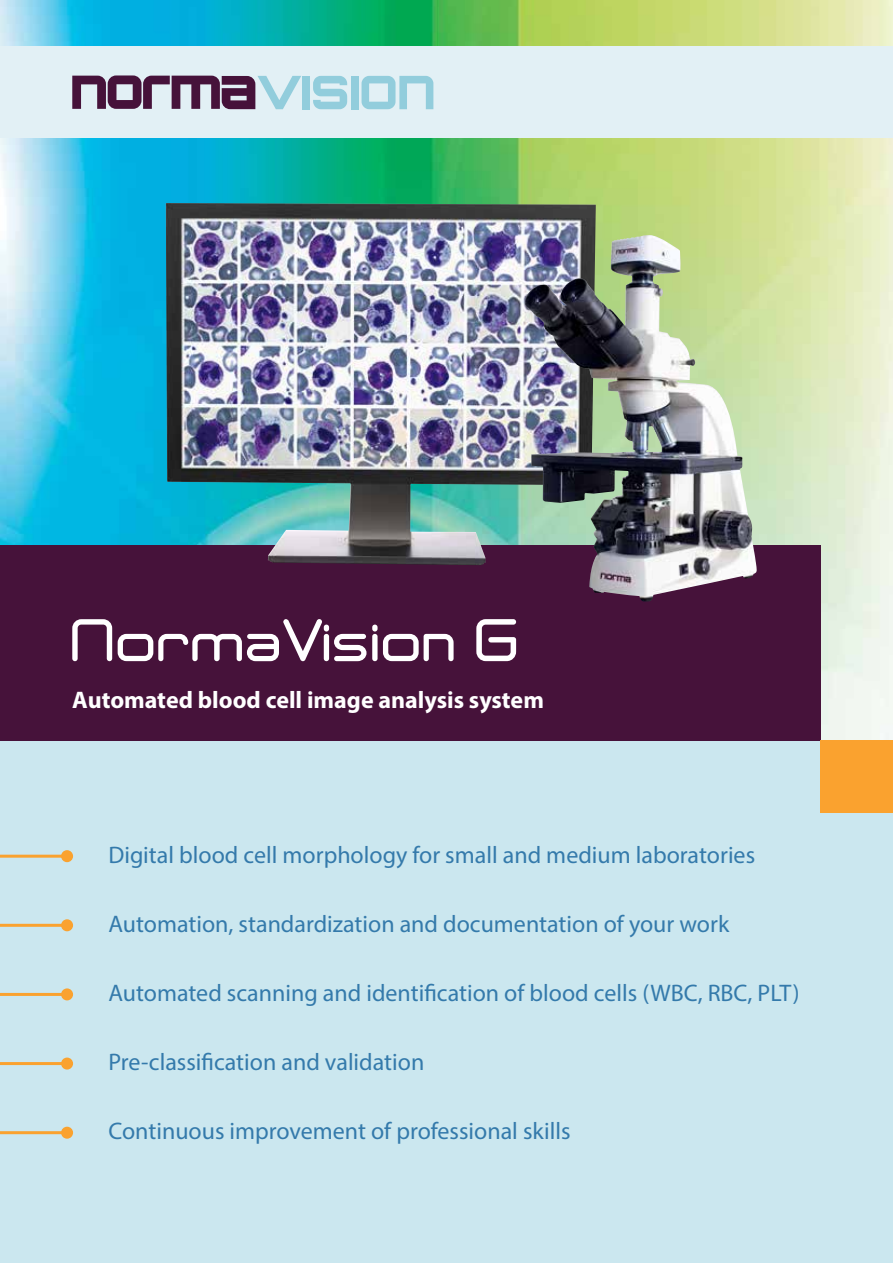
<style>
.page{position:relative;width:893px;height:1263px;background:#fff}
.page>*{position:absolute;margin:0;border:0;box-sizing:border-box;transform-origin:0 0}
.t1{font:500 52.5px "Neogrey";color:#fff}
.t2{font:24px "Myriad Pro";color:#347aab}
.t3{font:700 24px "Myriad Pro";color:#fff}
</style>
<div class="page">
<img style="left:0;top:0;width:893px;height:740px">
<div style="left:0;top:47px;width:893px;height:91px;background:#e2f0f5"></div>
<div style="left:0;top:740px;width:893px;height:523px;background:#cbe7ef"></div>
<div style="left:0;top:545px;width:821px;height:195px;background:#46123a"></div>
<div style="left:821px;top:740px;width:72px;height:73px;background:#faa22f"></div>
<svg style="left:362px;top:76px;width:71px;height:33px"></svg>
<div style="left:351px;top:76px;width:7px;height:33px;background:#92cddc"></div>
<svg style="left:313px;top:76px;width:34px;height:33px"></svg>
<div style="left:302px;top:76px;width:8px;height:33px;background:#92cddc"></div>
<svg style="left:72px;top:75px;width:229px;height:34px"></svg>
<hr style="left:0;top:855px;width:67px;height:3px;background:#faa22f">
<div style="left:61px;top:850px;width:12px;height:12px;background:#faa22f;border-radius:50%"></div>
<hr style="left:0;top:1131px;width:67px;height:3px;background:#faa22f">
<div style="left:61px;top:1127px;width:12px;height:12px;background:#faa22f;border-radius:50%"></div>
<hr style="left:0;top:924px;width:67px;height:3px;background:#faa22f">
<div style="left:61px;top:919px;width:12px;height:12px;background:#faa22f;border-radius:50%"></div>
<hr style="left:0;top:993px;width:67px;height:3px;background:#faa22f">
<div style="left:61px;top:988px;width:12px;height:12px;background:#faa22f;border-radius:50%"></div>
<hr style="left:0;top:1062px;width:67px;height:3px;background:#faa22f">
<div style="left:61px;top:1057px;width:12px;height:12px;background:#faa22f;border-radius:50%"></div>
<img style="left:166px;top:203px;width:430px;height:362px">
<img style="left:523px;top:235px;width:126px;height:367px">
<h1 class="t1" style="left:72px;top:607px;width:452px">NormaVision G</h1>
<p class="t3" style="left:72px;top:684px;width:473px">Automated blood cell image analysis system</p>
<p class="t2" style="left:108px;top:840px;width:648px">Digital blood cell morphology for small and medium laboratories</p>
<p class="t2" style="left:108px;top:909px;width:622px">Automation, standardization and documentation of your work</p>
<p class="t2" style="left:108px;top:978px;width:693px">Automated scanning and identification of blood cells (WBC, RBC, PLT)</p>
<p class="t2" style="left:108px;top:1047px;width:317px">Pre-classification and validation</p>
<p class="t2" style="left:108px;top:1116px;width:464px">Continuous improvement of professional skills</p>
</div>
